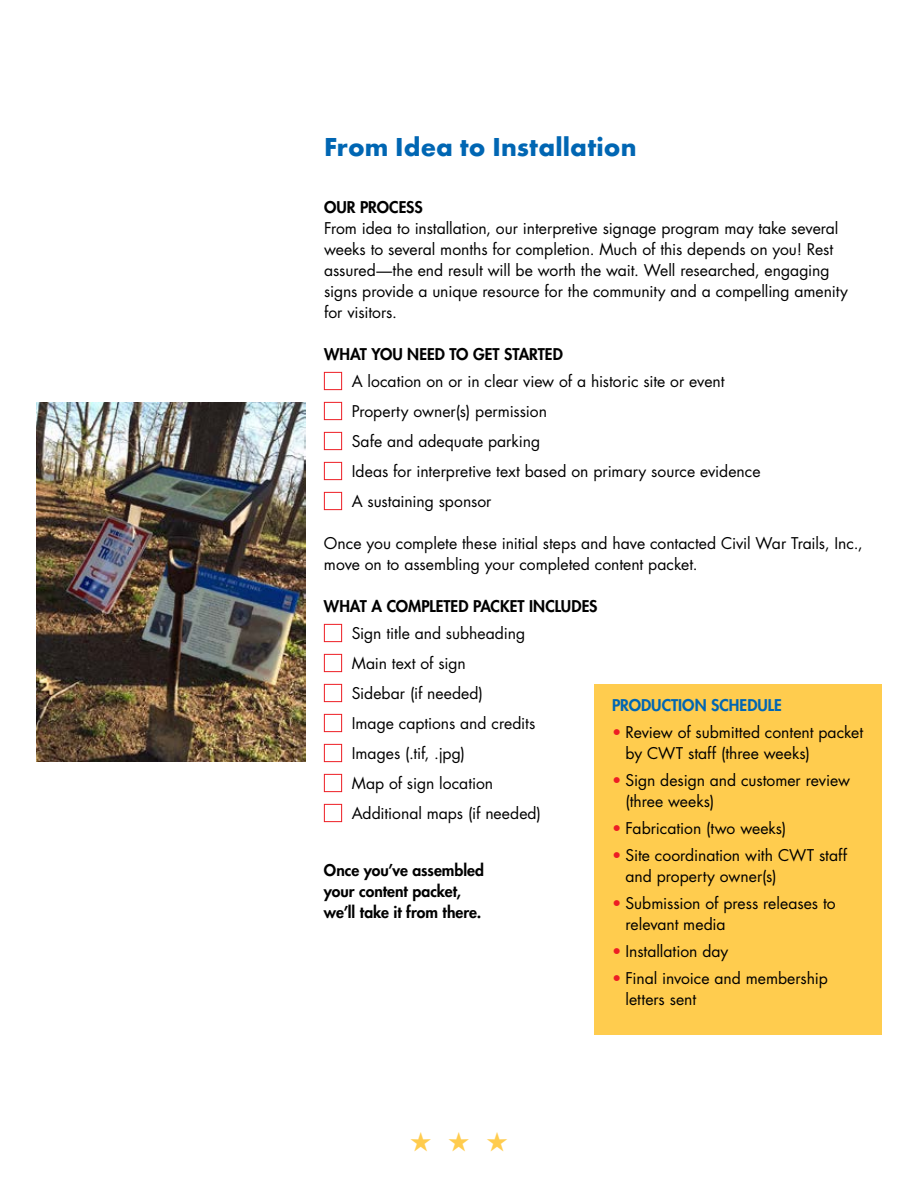
<style>
.page{position:relative;width:918px;height:1188px;background:#fff}
.page>*{position:absolute;margin:0;border:0;box-sizing:border-box;transform-origin:0 0}
.t1{font:700 27px "Futura T";letter-spacing:.005em;color:#0066b3}
.t2{font:27px "Zapf Dingbats ITC";color:#ffcc4e}
.t3{font:15.75px/21px "Futura";color:#000}
.t4{font:800 15.75px/21px "Futura";color:#000}
.t5{font:800 15.75px "Futura";color:#0066b3}
.s1{color:#ed1d24}
</style>
<div class="page">
<div style="left:324px;top:372px;width:18px;height:18px;border:1px solid #ed1d24"></div>
<div style="left:324px;top:402px;width:18px;height:18px;border:1px solid #ed1d24"></div>
<div style="left:324px;top:432px;width:18px;height:18px;border:1px solid #ed1d24"></div>
<div style="left:324px;top:462px;width:18px;height:18px;border:1px solid #ed1d24"></div>
<div style="left:324px;top:492px;width:18px;height:18px;border:1px solid #ed1d24"></div>
<div style="left:324px;top:624px;width:18px;height:18px;border:1px solid #ed1d24"></div>
<div style="left:324px;top:654px;width:18px;height:18px;border:1px solid #ed1d24"></div>
<div style="left:324px;top:684px;width:18px;height:18px;border:1px solid #ed1d24"></div>
<div style="left:324px;top:714px;width:18px;height:18px;border:1px solid #ed1d24"></div>
<div style="left:324px;top:744px;width:18px;height:18px;border:1px solid #ed1d24"></div>
<div style="left:324px;top:774px;width:18px;height:18px;border:1px solid #ed1d24"></div>
<div style="left:324px;top:804px;width:18px;height:18px;border:1px solid #ed1d24"></div>
<img style="left:36px;top:402px;width:270px;height:360px">
<div style="left:594px;top:684px;width:288px;height:351px;background:#ffcc4e"></div>
<h1 class="t1" style="left:324px;top:131px;width:314px">From Idea to Installation</h1>
<p class="t4" style="left:324px;top:196px;width:100px">OUR PROCESS</p>
<p class="t3" style="left:324px;top:217px;width:526px">From idea to installation, our interpretive signage program may take several weeks to several months for completion. Much of this depends on you! Rest assured—the end result will be worth the wait. Well researched, engaging signs provide a unique resource for the community and a compelling amenity for visitors.</p>
<p class="t4" style="left:324px;top:343px;width:240px">WHAT YOU NEED TO GET STARTED</p>
<p class="t3" style="left:352px;top:366px;width:410px;line-height:30px">A location on or in clear view of a historic site or event Property owner(s) permission<br>Safe and adequate parking<br>Ideas for interpretive text based on primary source evidence A sustaining sponsor</p>
<p class="t3" style="left:324px;top:532px;width:540px">Once you complete these initial steps and have contacted Civil War Trails, Inc., move on to assembling your completed content packet.</p>
<p class="t4" style="left:324px;top:595px;width:275px">WHAT A COMPLETED PACKET INCLUDES</p>
<p class="t3" style="left:352px;top:618px;width:191px;line-height:30px">Sign title and subheading<br>Main text of sign<br>Sidebar (if needed)<br>Image captions and credits<br>Images (.tif, .jpg)<br>Map of sign location<br>Additional maps (if needed)</p>
<p class="t4" style="left:324px;top:859px;width:162px">Once you’ve assembled your content packet, we’ll take it from there.</p>
<p class="t5" style="left:612px;top:695px;width:171px">PRODUCTION SCHEDULE</p>
<p class="t3" style="left:625px;top:721px;width:239px;text-indent:-13px"><span class="s1">•</span> Review of submitted content packet by CWT staff (three weeks)</p>
<p class="t3" style="left:625px;top:769px;width:226px;text-indent:-13px"><span class="s1">•</span> Sign design and customer review (three weeks)</p>
<p class="t3" style="left:612px;top:817px;width:176px"><span class="s1">•</span> Fabrication (two weeks)</p>
<p class="t3" style="left:625px;top:844px;width:223px;text-indent:-13px"><span class="s1">•</span> Site coordination with CWT staff and property owner(s)</p>
<p class="t3" style="left:625px;top:892px;width:212px;text-indent:-13px"><span class="s1">•</span> Submission of press releases to relevant media</p>
<p class="t3" style="left:612px;top:940px;width:118px"><span class="s1">•</span> Installation day</p>
<p class="t3" style="left:625px;top:967px;width:204px;text-indent:-13px"><span class="s1">•</span> Final invoice and membership letters sent</p>
<h1 class="t2" style="left:410px;top:1129px;width:100px">★★★</h1>
</div>
